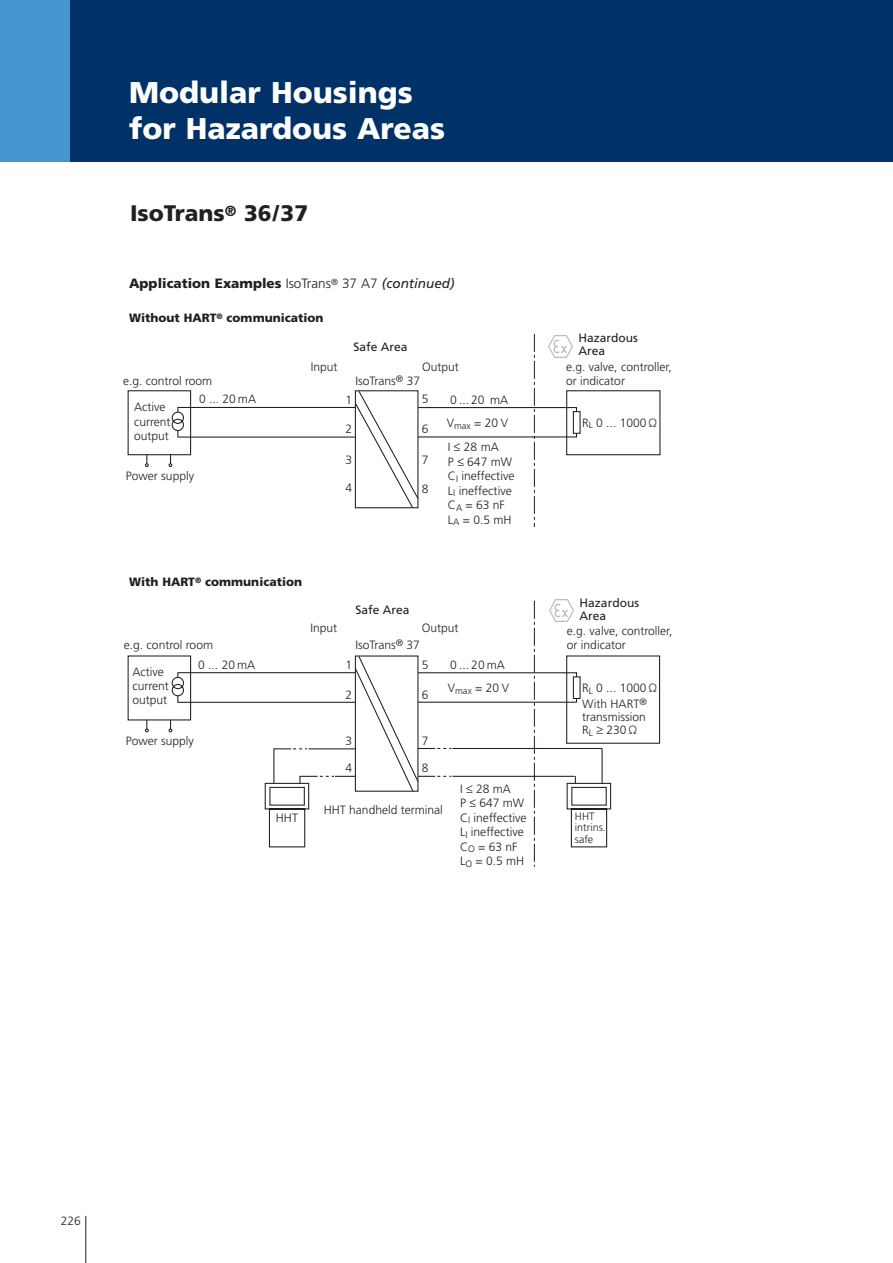
<style>
.page{position:relative;width:893px;height:1263px;background:#fff}
.page>*{position:absolute;margin:0;border:0;box-sizing:border-box;transform-origin:0 0}
.t1{font:900 30px/36px "Frutiger";color:#fff}
.t2{font:900 22.5px "Frutiger";color:#231f20}
.t3{font:900 13.5px "Frutiger";color:#231f20}
.t4{font:300 12.15px/14.5px "Frutiger";color:#231f20}
.t5{font:300 12px/14.4px "Frutiger";color:#231f20}
.t6{font:900 12px "Frutiger";color:#231f20}
.t7{font:12px/13px "Frutiger";color:#231f20}
.t8{font:300 10.65px/11.7px "Frutiger";color:#231f20}
.s1{font-weight:300}
.s2{font-weight:400;font-style:italic}
.s3{font-size:12px}
.s4{font-family:"Frutiger Special";font-weight:400;color:#3d3c3c}
</style>
<div class="page">
<div style="left:0;top:0;width:892px;height:161px;background:#003268"></div>
<hr style="left:85px;top:1216px;width:1px;height:47px;background:#231f20">
<div style="left:0;top:0;width:70px;height:161px;background:#4496d1"></div>
<hr style="left:178px;top:672px;width:177px;height:1px;background:#231f20">
<hr style="left:418px;top:672px;width:159px;height:1px;background:#231f20">
<hr style="left:177px;top:702px;width:178px;height:1px;background:#231f20">
<hr style="left:418px;top:702px;width:158px;height:1px;background:#231f20">
<div style="left:573px;top:676px;width:7px;height:23px;background:#fff;border:1px solid #231f20"></div>
<svg style="left:534px;top:601px;width:1px;height:266px"></svg>
<svg style="left:145px;top:720px;width:4px;height:12px"></svg>
<svg style="left:168px;top:720px;width:4px;height:12px"></svg>
<svg style="left:171px;top:672px;width:13px;height:31px"></svg>
<div style="left:566px;top:655px;width:94px;height:89px;border:1px solid #231f20"></div>
<hr style="left:452px;top:776px;width:122px;height:1px;background:#231f20">
<hr style="left:452px;top:748px;width:150px;height:1px;background:#231f20">
<svg style="left:264px;top:655px;width:187px;height:193px"></svg>
<svg style="left:566px;top:748px;width:45px;height:100px"></svg>
<img style="left:549px;top:599px;width:25px;height:23px">
<hr style="left:178px;top:407px;width:177px;height:1px;background:#231f20">
<hr style="left:418px;top:407px;width:159px;height:1px;background:#231f20">
<hr style="left:177px;top:437px;width:178px;height:1px;background:#231f20">
<hr style="left:418px;top:436px;width:158px;height:2px;background:#231f20">
<hr style="left:576px;top:407px;width:1px;height:30px;background:#231f20">
<div style="left:573px;top:411px;width:7px;height:23px;background:#fff;border:1px solid #231f20"></div>
<svg style="left:534px;top:334px;width:1px;height:193px"></svg>
<div style="left:128px;top:390px;width:63px;height:65px;border:1px solid #231f20"></div>
<svg style="left:145px;top:454px;width:4px;height:13px"></svg>
<svg style="left:168px;top:454px;width:4px;height:13px"></svg>
<svg style="left:171px;top:407px;width:13px;height:30px"></svg>
<svg style="left:354px;top:390px;width:65px;height:119px"></svg>
<div style="left:566px;top:390px;width:94px;height:65px;border:1px solid #231f20"></div>
<img style="left:548px;top:335px;width:24px;height:23px">
<h1 class="t1" style="left:129px;top:77px;width:317px">Modular Housings for Hazardous Areas</h1>
<h2 class="t2" style="left:130px;top:204px;width:179px">IsoTrans<sup>®</sup> 36/37</h2>
<p class="t3" style="left:129px;top:278px;width:327px">Application Examples <span class="s1">IsoTrans</span><sup>®</sup> <span class="s1">37 A7</span> <span class="s2">(continued)</span></p>
<p class="t6" style="left:129px;top:313px;width:196px">Without HART<sup>®</sup> communication</p>
<p class="t5" style="left:123px;top:374px;width:91px">e.g. control room</p>
<p class="t5" style="left:134px;top:400px;width:38px">Active current output</p>
<p class="t5" style="left:199px;top:392px;width:58px">0 ... 20 mA</p>
<p class="t5" style="left:126px;top:469px;width:70px">Power supply</p>
<p class="t5" style="left:311px;top:360px;width:28px">Input</p>
<p class="t7" style="left:353px;top:341px;width:56px">Safe Area</p>
<p class="t5" style="left:422px;top:360px;width:38px">Output</p>
<p class="t5" style="left:421px;top:392px;width:8px">5</p>
<p class="t5" style="left:421px;top:422px;width:8px">6</p>
<p class="t5" style="left:355px;top:374px;width:66px">IsoTrans<sup>®</sup> 37</p>
<p class="t5" style="left:450px;top:393px;width:59px">0 ... 20 mA</p>
<p class="t5" style="left:345px;top:393px;width:8px">1</p>
<p class="t5" style="left:345px;top:422px;width:8px">2</p>
<p class="t5" style="left:447px;top:416px;width:63px">V<sub>max</sub> = 20 V</p>
<p class="t5" style="left:345px;top:453px;width:8px">3</p>
<p class="t5" style="left:345px;top:481px;width:8px">4</p>
<p class="t5" style="left:421px;top:453px;width:8px">7</p>
<p class="t5" style="left:421px;top:482px;width:8px">8</p>
<p class="t5" style="left:448px;top:440px;width:66px">I ≤ 28 mA<br>P ≤ 647 mW</p>
<p class="t4" style="left:448px;top:469px;width:68px"><span class="s3">C</span><sub>I</sub> ineffective<br><span class="s3">L</span><sub>I</sub> ineffective</p>
<p class="t5" style="left:448px;top:498px;width:65px">C<sub>A</sub> = 63 nF<br>L<sub>A</sub> = 0.5 mH</p>
<p class="t6" style="left:129px;top:577px;width:174px">With HART<sup>®</sup> communication</p>
<p class="t5" style="left:124px;top:638px;width:91px">e.g. control room</p>
<p class="t5" style="left:132px;top:664px;width:38px">Active current output</p>
<p class="t5" style="left:198px;top:658px;width:58px">0 ... 20 mA</p>
<p class="t5" style="left:310px;top:621px;width:28px">Input</p>
<p class="t7" style="left:355px;top:604px;width:56px">Safe Area</p>
<p class="t5" style="left:422px;top:621px;width:38px">Output</p>
<p class="t5" style="left:421px;top:658px;width:8px">5</p>
<p class="t5" style="left:421px;top:687px;width:8px">6</p>
<p class="t5" style="left:355px;top:638px;width:66px">IsoTrans<sup>®</sup> 37</p>
<p class="t5" style="left:345px;top:658px;width:8px">1</p>
<p class="t5" style="left:345px;top:687px;width:8px">2</p>
<p class="t5" style="left:450px;top:658px;width:56px">0 ... 20 mA</p>
<p class="t5" style="left:448px;top:681px;width:63px">V<sub>max</sub> = 20 V</p>
<p class="t5" style="left:126px;top:734px;width:70px">Power supply</p>
<p class="t5" style="left:276px;top:811px;width:24px">HHT</p>
<p class="t5" style="left:345px;top:734px;width:8px">3</p>
<p class="t5" style="left:345px;top:761px;width:8px">4</p>
<p class="t5" style="left:421px;top:734px;width:8px">7</p>
<p class="t5" style="left:421px;top:761px;width:8px">8</p>
<p class="t5" style="left:324px;top:803px;width:120px">HHT handheld terminal</p>
<p class="t5" style="left:460px;top:781px;width:66px">I ≤ 28 mA<br>P ≤ 647 mW</p>
<p class="t4" style="left:460px;top:810px;width:68px"><span class="s3">C</span><sub>I</sub> ineffective<br><span class="s3">L</span><sub>I</sub> ineffective</p>
<p class="t5" style="left:460px;top:840px;width:66px">C<sub>O</sub> = 63 nF<br>L<sub>O</sub> = 0.5 mH</p>
<p class="t7" style="left:578px;top:332px;width:61px">Hazardous<br>Area</p>
<p class="t5" style="left:566px;top:360px;width:107px">e.g. valve, controller, or indicator</p>
<p class="t5" style="left:582px;top:416px;width:77px">R<sub>L</sub> 0 ... 1000 <span class="s4">Ø</span></p>
<p class="t7" style="left:579px;top:597px;width:61px">Hazardous<br>Area</p>
<p class="t5" style="left:567px;top:624px;width:107px">e.g. valve, controller, or indicator</p>
<p class="t5" style="left:582px;top:681px;width:77px">R<sub>L</sub> 0 ... 1000 <span class="s4">Ø</span></p>
<p class="t5" style="left:582px;top:697px;width:66px;line-height:13.4px;text-align:justify">With HART<sup>® </sup>transmission R<sub>L</sub> ≥ 230 <span class="s4">Ø</span></p>
<p class="t8" style="left:575px;top:810px;width:32px">HHT intrins. safe</p>
<p class="t5" style="left:61px;top:1213px;width:22px">226</p>
</div>
